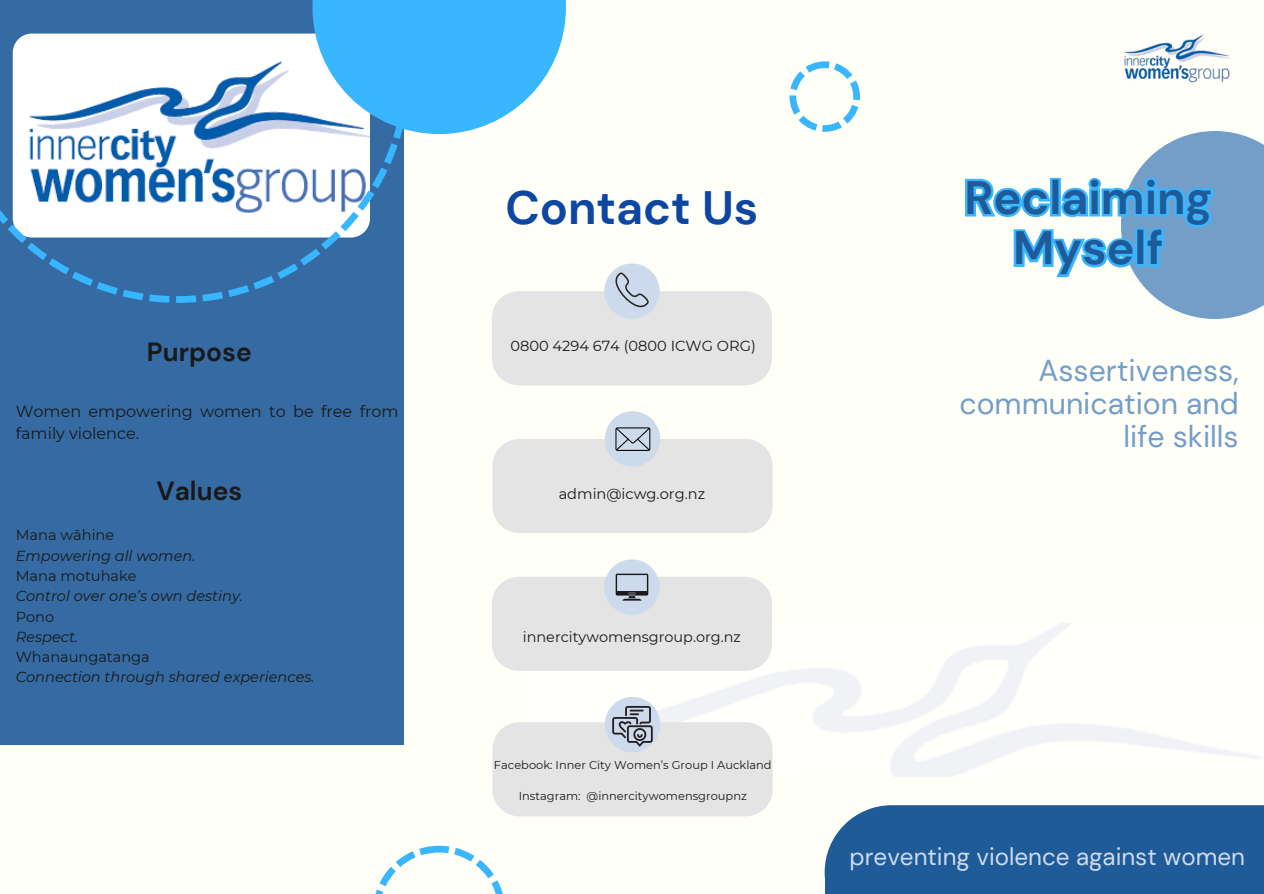
<style>
.page{position:relative;width:1264px;height:894px;background:#fff}
.page>*{position:absolute;margin:0;border:0;box-sizing:border-box;transform-origin:0 0}
.t1{font:700 46.65px/50.4px "DM Sans";color:#1f5b99;text-align:center}
.t2{font:700 46.65px "DM Sans";color:#0e47a1}
.t3{font:30.15px/32.7px "DM Sans";color:#739ec8;text-align:right}
.t4{font:700 26.25px "DM Sans";color:#191919}
.t5{font:24.15px "DM Sans";color:#cddaeb}
.t6{font:16.05px/21.9px "Montserrat";color:#191919}
.t7{font:italic 14.55px/20.2px "Montserrat";color:#191919}
.t8{font:14.55px "Montserrat";color:#191919}
.t9{font:14.4px "Montserrat";color:#191919}
.t10{font:11.4px "Montserrat";color:#191919}
.s1{font-style:normal}
</style>
<div class="page">
<div style="left:0;top:0;width:1263px;height:893px;background:#fffff7"></div>
<svg style="left:1121px;top:131px;width:142px;height:188px"></svg>
<svg style="left:375px;top:845px;width:128px;height:48px"></svg>
<div style="left:824px;top:805px;width:439px;height:88px;background:#1f5b99"></div>
<svg style="left:789px;top:61px;width:71px;height:71px"></svg>
<div style="left:604px;top:263px;width:55px;height:56px;background:#cddaeb;border-radius:50%"></div>
<svg style="left:492px;top:271px;width:280px;height:114px"></svg>
<div style="left:605px;top:411px;width:55px;height:55px;background:#cddaeb;border-radius:50%"></div>
<svg style="left:492px;top:427px;width:280px;height:106px"></svg>
<div style="left:604px;top:559px;width:55px;height:55px;background:#cddaeb;border-radius:50%"></div>
<svg style="left:492px;top:573px;width:280px;height:97px;background:#e1e2e4"></svg>
<div style="left:605px;top:696px;width:55px;height:56px;background:#cddaeb;border-radius:50%"></div>
<svg style="left:492px;top:705px;width:280px;height:111px"></svg>
<img style="left:1124px;top:35px;width:107px;height:48px">
<div style="left:0;top:0;width:404px;height:744px;background:#356ba2"></div>
<svg style="left:410px;top:0;width:156px;height:134px;fill:#38b6ff"></svg>
<svg style="left:0;top:0;width:410px;height:303px"></svg>
<p class="t4" style="left:147px;top:334px;width:106px">Purpose</p>
<h2 class="t6" style="left:16px;top:400px;width:384px">Women empowering women to be free from family violence.</h2>
<h6 class="t4" style="left:156px;top:473px;width:87px">Values</h6>
<p class="t7" style="left:16px;top:525px;width:300px"><span class="s1">Mana wāhine<br></span>Empowering all women.<br><span class="s1">Mana motuhake<br></span>Control over one’s own destiny.<br><span class="s1">Pono<br></span>Respect.<br><span class="s1">Whanaungatanga<br></span>Connection through shared experiences.</p>
<p class="t2" style="left:505px;top:178px;width:254px">Contact Us</p>
<p class="t8" style="left:510px;top:336px;width:247px">0800 4294 674 (0800 ICWG ORG)</p>
<h3 class="t8" style="left:558px;top:484px;width:148px">admin@icwg.org.nz</h3>
<h6 class="t9" style="left:523px;top:628px;width:219px">innercitywomensgroup.org.nz</h6>
<h1 class="t10" style="left:494px;top:758px;width:279px">Facebook: Inner City Women’s Group I Auckland</h1>
<p class="t10" style="left:519px;top:788px;width:230px">Instagram: @innercitywomensgroupnz</p>
<h1 class="t1" style="left:964px;top:173px;width:249px">Reclaiming<br>Myself</h1>
<h3 class="t3" style="left:959px;top:354px;width:281px">Assertiveness, communication and life skills</h3>
<h1 class="t5" style="left:849px;top:840px;width:397px">preventing violence against women</h1>
</div>
